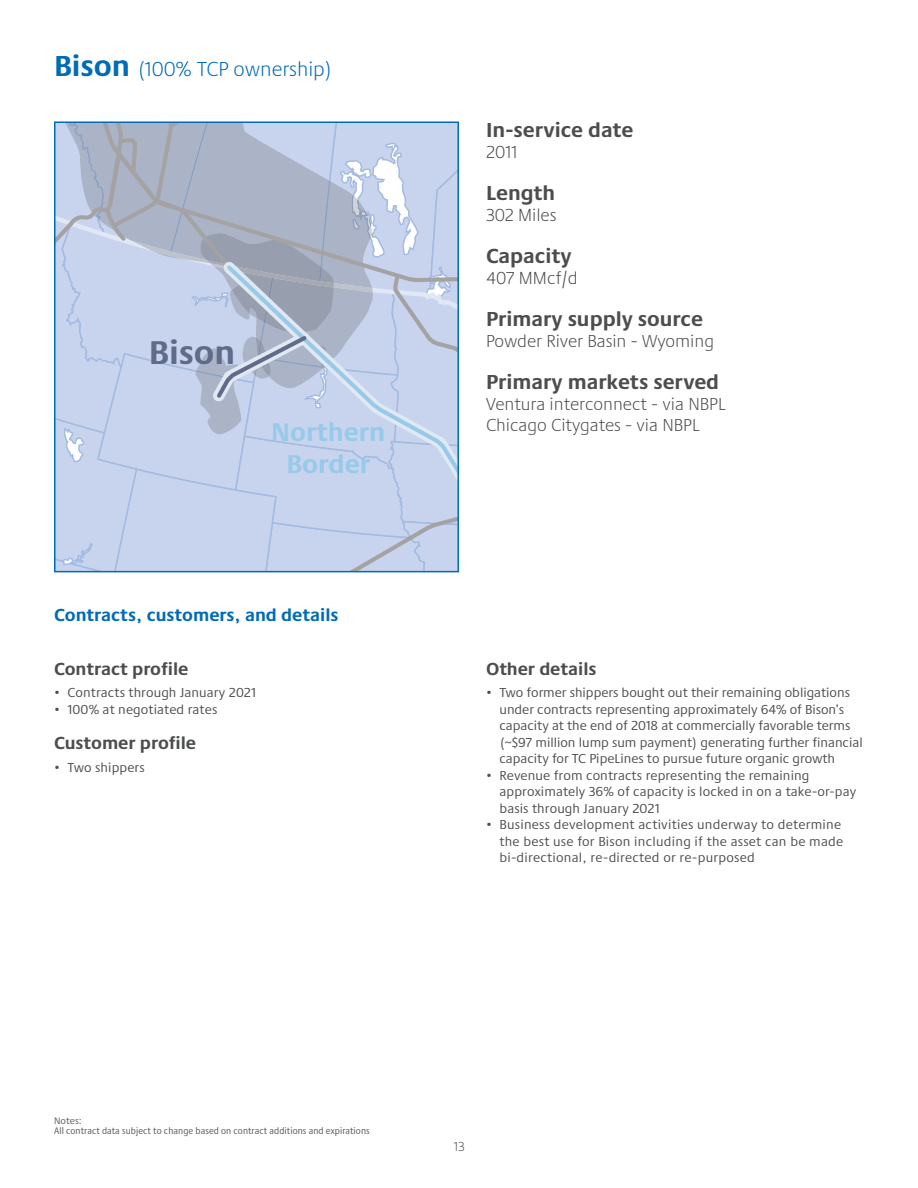
<style>
.page{position:relative;width:918px;height:1188px;background:#fff}
.page>*{position:absolute;margin:0;border:0;box-sizing:border-box;transform-origin:0 0}
.t1{font:700 34.2px "Praxis Next";color:#5f6b89}
.t2{font:700 26.55px/31.8px "Praxis Next";color:#97c9e9;text-align:center}
.t3{font:700 21px "Praxis Next";color:#4b4d4f}
.t4{font:300 21px "Praxis Next";color:#006bb7}
.t5{font:300 18px/21px "Praxis Next";color:#4b4d4f}
.t6{font:700 18px "Praxis Next";color:#4b4d4f}
.t7{font:700 18px "Praxis Next";color:#006bb7}
.t8{font:13.5px/16.5px "Praxis Next";letter-spacing:.01em;color:#4b4d4f}
.t9{font:300 13.5px "Praxis Next";color:#555759}
.t10{font:condensed 9.75px "Praxis Next";letter-spacing:.01em;color:#555759}
.t11{font:9.75px "Praxis Next";letter-spacing:.01em;color:#555759}
.s1{font-weight:700;font-size:30px}
</style>
<div class="page">
<svg style="left:57px;top:125px;width:399px;height:444px;background:#bfcae0"></svg>
<div style="left:54px;top:122px;width:405px;height:450px;border:2px solid #006bb7"></div>
<h3 class="t4" style="left:54px;top:61px;width:280px"><span class="s1">Bison</span> (100% TCP ownership)</h3>
<h1 class="t1" style="left:149px;top:339px;width:88px">Bison</h1>
<h2 class="t2" style="left:271px;top:418px;width:116px">Northern<br>Border</h2>
<h3 class="t7" style="left:54px;top:608px;width:286px">Contracts, customers, and details</h3>
<h3 class="t6" style="left:54px;top:662px;width:136px">Contract profile</h3>
<p class="t8" style="left:54px;top:686px;width:204px">• Contracts through January 2021</p>
<p class="t8" style="left:54px;top:702px;width:165px">• 100% at negotiated rates</p>
<h3 class="t6" style="left:54px;top:736px;width:144px">Customer profile</h3>
<p class="t8" style="left:54px;top:760px;width:92px">• Two shippers</p>
<h3 class="t3" style="left:486px;top:122px;width:149px">In-service date</h3>
<h3 class="t5" style="left:486px;top:143px;width:33px">2011</h3>
<h3 class="t3" style="left:486px;top:185px;width:71px">Length</h3>
<h3 class="t5" style="left:486px;top:206px;width:72px">302 Miles</h3>
<h3 class="t3" style="left:486px;top:248px;width:87px">Capacity</h3>
<h3 class="t5" style="left:486px;top:269px;width:93px">407 MMcf/d</h3>
<h3 class="t3" style="left:486px;top:311px;width:219px">Primary supply source</h3>
<h3 class="t5" style="left:486px;top:332px;width:229px">Powder River Basin - Wyoming</h3>
<h3 class="t3" style="left:486px;top:374px;width:235px">Primary markets served</h3>
<h3 class="t5" style="left:486px;top:395px;width:241px">Ventura interconnect - via NBPL<br>Chicago Citygates - via NBPL</h3>
<h3 class="t6" style="left:486px;top:662px;width:112px">Other details</h3>
<p class="t8" style="left:500px;top:686px;width:365px;text-indent:-14px">• Two former shippers bought out their remaining obligations under contracts representing approximately 64% of Bison’s capacity at the end of 2018 at commercially favorable terms (~$97 million lump sum payment) generating further financial capacity for TC PipeLines to pursue future organic growth</p>
<p class="t8" style="left:500px;top:768px;width:358px;text-indent:-14px">• Revenue from contracts representing the remaining approximately 36% of capacity is locked in on a take-or-pay basis through January 2021</p>
<p class="t8" style="left:500px;top:818px;width:345px;text-indent:-14px">• Business development activities underway to determine the best use for Bison including if the asset can be made bi-directional, re-directed or re-purposed</p>
<p class="t11" style="left:54px;top:1117px;width:29px">Notes:</p>
<p class="t10" style="left:54px;top:1127px;width:317px">All contract data subject to change based on contract additions and expirations</p>
<p class="t9" style="left:453px;top:1141px;width:13px">13</p>
</div>
